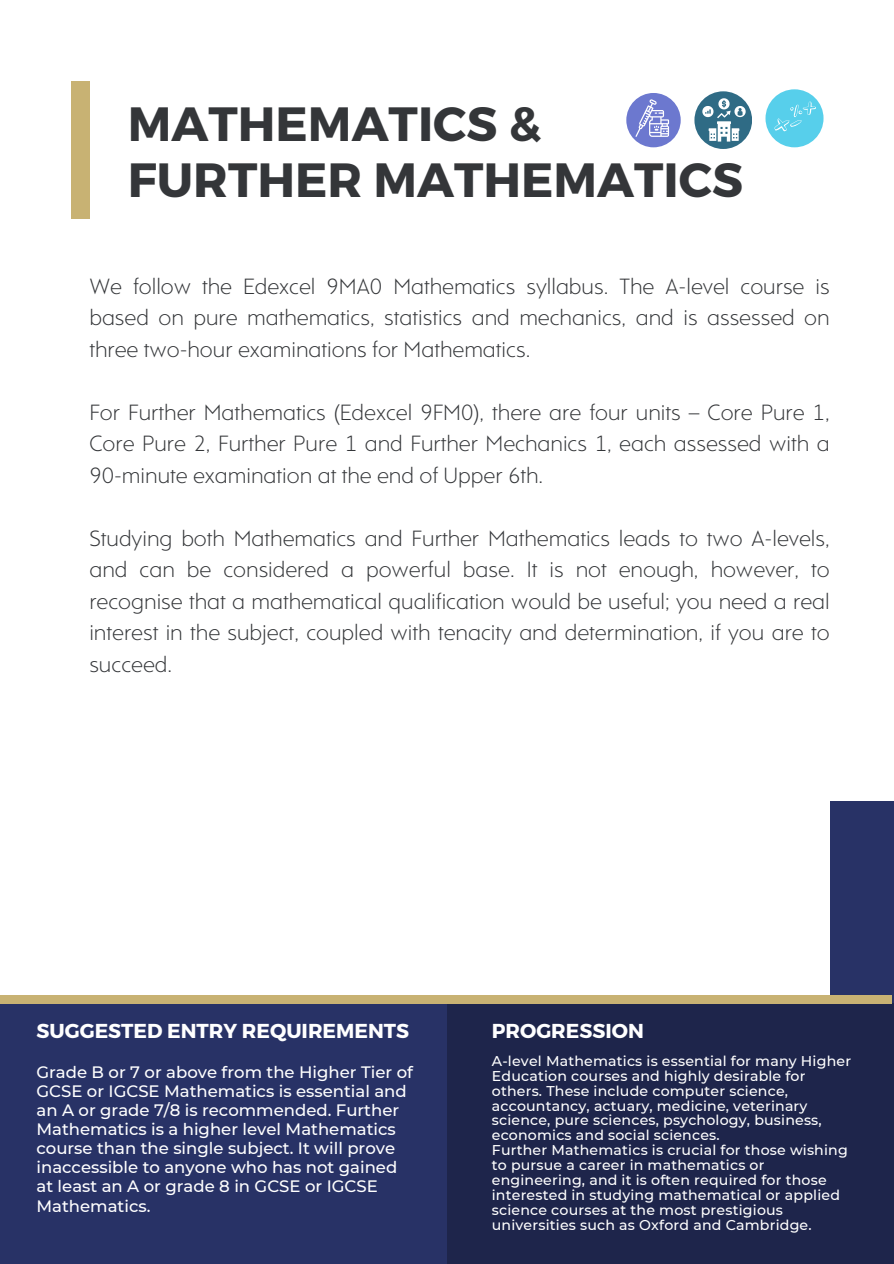
<style>
.page{position:relative;width:894px;height:1264px;background:#fff}
.page>*{position:absolute;margin:0;border:0;box-sizing:border-box;transform-origin:0 0}
.t1{font:700 48px/56.2px "Montserrat";color:#343639}
.t2{font:22.5px/31.5px "Rams Lt";color:#343639;text-align:justify}
.t3{font:700 20.1px "Montserrat";color:#fff}
.t4{font:500 16.5px/19.2px "Montserrat";color:#fff}
.t5{font:500 14.1px/14.9px "Montserrat";letter-spacing:.015em;color:#fff}
</style>
<div class="page">
<div style="left:829px;top:801px;width:64px;height:462px;background:#283266"></div>
<div style="left:71px;top:82px;width:18px;height:137px;background:#c8b273"></div>
<div style="left:694px;top:91px;width:57px;height:58px;background:#2f6b85;border-radius:50%"></div>
<svg style="left:702px;top:98px;width:43px;height:44px"></svg>
<div style="left:626px;top:93px;width:54px;height:54px;background:#6c78cf;border-radius:50%"></div>
<svg style="left:635px;top:99px;width:34px;height:38px"></svg>
<div style="left:765px;top:89px;width:58px;height:58px;background:#57cfeb;border-radius:50%"></div>
<svg style="left:770px;top:100px;width:46px;height:35px"></svg>
<div style="left:0;top:1002px;width:893px;height:261px;background:#1e254b"></div>
<div style="left:0;top:1002px;width:446px;height:261px;background:#283266"></div>
<div style="left:0;top:994px;width:891px;height:9px;background:#c8b273"></div>
<h1 class="t1" style="left:128px;top:93px;width:616px">MATHEMATICS &amp;<br>FURTHER MATHEMATICS</h1>
<p class="t2" style="left:89px;top:272px;width:741px">We follow the Edexcel 9MA0 Mathematics syllabus. The A-level course is based on pure mathematics, statistics and mechanics, and is assessed on three two-hour examinations for Mathematics.</p>
<p class="t2" style="left:89px;top:398px;width:741px">For Further Mathematics (Edexcel 9FM0), there are four units – Core Pure 1, Core Pure 2, Further Pure 1 and Further Mechanics 1, each assessed with a 90-minute examination at the end of Upper 6th.</p>
<p class="t2" style="left:89px;top:524px;width:741px">Studying both Mathematics and Further Mathematics leads to two A-levels, and can be considered a powerful base. It is not enough, however, to recognise that a mathematical qualification would be useful; you need a real interest in the subject, coupled with tenacity and determination, if you are to succeed.</p>
<h3 class="t3" style="left:36px;top:1017px;width:374px">SUGGESTED ENTRY REQUIREMENTS</h3>
<p class="t4" style="left:36px;top:1062px;width:378px">Grade B or 7 or above from the Higher Tier of GCSE or IGCSE Mathematics is essential and an A or grade 7/8 is recommended. Further Mathematics is a higher level Mathematics course than the single subject. It will prove inaccessible to anyone who has not gained at least an A or grade 8 in GCSE or IGCSE Mathematics.</p>
<p class="t3" style="left:491px;top:1017px;width:153px">PROGRESSION</p>
<h4 class="t5" style="left:491px;top:1053px;width:361px">A-level Mathematics is essential for many Higher Education courses and highly desirable for others. These include computer science, accountancy, actuary, medicine, veterinary science, pure sciences, psychology, business, economics and social sciences.</h4>
<p class="t5" style="left:491px;top:1142px;width:357px">Further Mathematics is crucial for those wishing to pursue a career in mathematics or engineering, and it is often required for those interested in studying mathematical or applied science courses at the most prestigious universities such as Oxford and Cambridge.</p>
</div>
